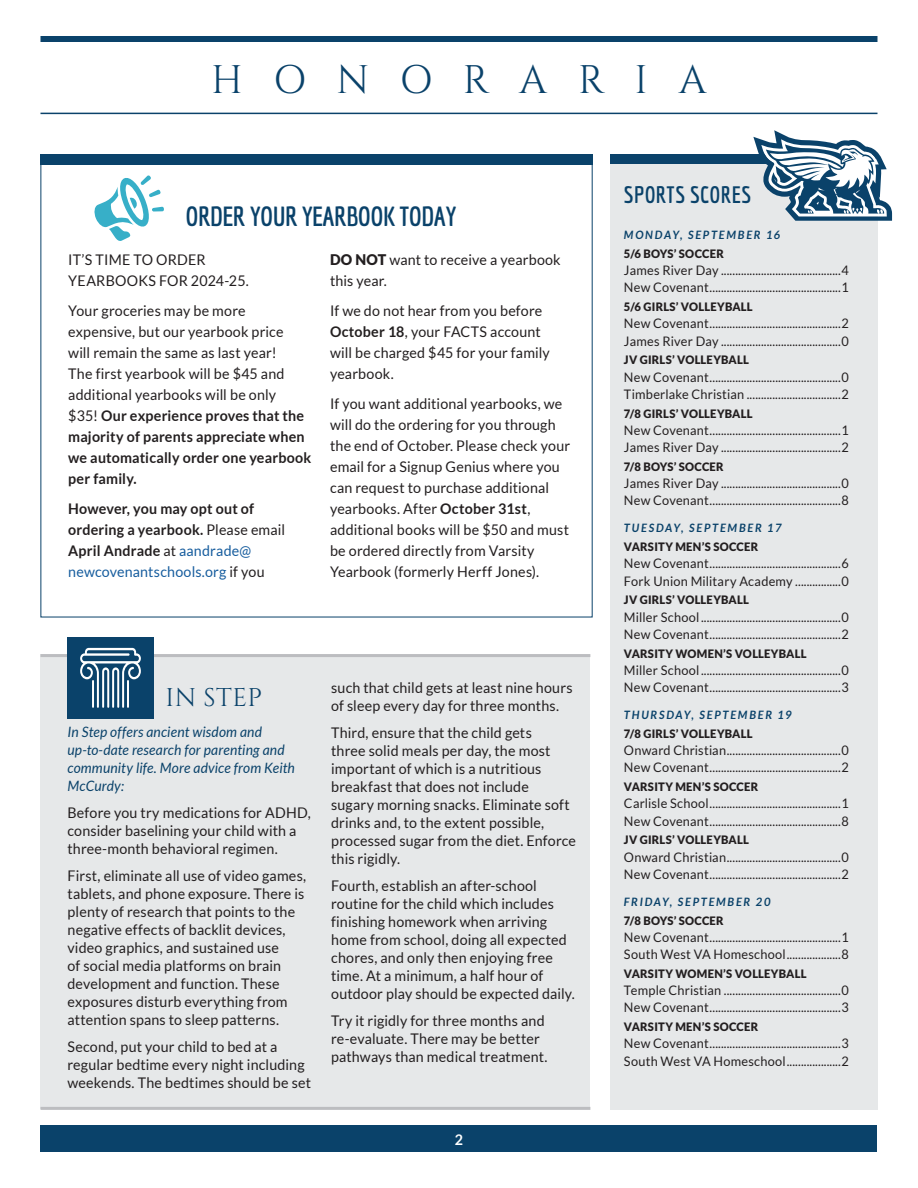
<style>
.page{position:relative;width:918px;height:1188px;background:#fff}
.page>*{position:absolute;margin:0;border:0;box-sizing:border-box;transform-origin:0 0}
.t1{font:39.75px "Cinzel";letter-spacing:.78em;color:#0a426a}
.QN_Title_--_Economica_Bold{font:700 27px "Economica";letter-spacing:-.02em;color:#0a426a}
.QN_Title_--_Cinzel_Reg{font:25.5px "Cinzel";letter-spacing:.02em;color:#0a426a}
.QN_Body_Text{font:700 23.1px "Economica";letter-spacing:.01em;color:#0a426a}
.QN_Body_Text-2{font:14.7px/18px "Lato";letter-spacing:.01em;color:#231f20}
.QN_Body_Text-3{font:700 14.7px/21px "Lato";letter-spacing:.01em;color:#231f20}
.t2{font:700 14.7px "Lato";color:#fff}
.QN_Body_Text-4{font:italic 14.25px/18px "Lato";letter-spacing:.015em;color:#0a426a}
.QN_Sports_--_Scores{font:13.2px "Lato";letter-spacing:.015em;color:#231f20}
.QN_Sports_--_Sport___Division{font:900 11.55px "Lato";letter-spacing:.02em;color:#231f20}
.QN_Sports_--_Date{font:italic 700 11.55px "Lato";letter-spacing:.155em;color:#0a426a;scale:.96 1}
.s1{font-weight:700}
.s2{font-weight:400}
.s3{font-weight:400;color:#175d9e}
.s4{font-weight:900}
</style>
<div class="page">
<div style="left:40px;top:1126px;width:838px;height:26px;background:#0a426a"></div>
<div style="left:40px;top:36px;width:838px;height:6px;background:#0a426a"></div>
<hr style="left:40px;top:113px;width:838px;height:1px;background:#0a426a">
<div style="left:610px;top:164px;width:268px;height:946px;background:#e6e8e9"></div>
<div style="left:610px;top:154px;width:266px;height:10px;background:#0a426a"></div>
<svg style="left:753px;top:130px;width:139px;height:91px"></svg>
<div style="left:40px;top:654px;width:550px;height:454px;background:#e6e8e9"></div>
<hr style="left:40px;top:654px;width:550px;height:3px;background:#bcbdc0">
<hr style="left:40px;top:1107px;width:550px;height:3px;background:#bcbdc0">
<div style="left:68px;top:637px;width:86px;height:82px;background:#0a426a"></div>
<svg style="left:80px;top:648px;width:61px;height:60px"></svg>
<hr style="left:127px;top:680px;width:2px;height:28px;background:#fff">
<hr style="left:92px;top:680px;width:2px;height:28px;background:#fff">
<div style="left:40px;top:154px;width:553px;height:10px;background:#0a426a"></div>
<svg style="left:94px;top:175px;width:70px;height:66px"></svg>
<h1 class="t1" style="left:211px;top:54px;width:497px">HONORARIA</h1>
<p class="QN_Title_--_Economica_Bold" style="left:185px;top:201px;width:273px">ORDER YOUR YEARBOOK TODAY</p>
<p class="QN_Body_Text-2" style="left:68px;top:249px;width:182px;line-height:21px">IT’S TIME TO ORDER<br>YEARBOOKS FOR 2024-25.</p>
<p class="QN_Body_Text-2" style="left:68px;top:300px;width:245px;line-height:21px">Your groceries may be more expensive, but our yearbook price<br>will remain the same as last year!<br>The first yearbook will be $45 and additional yearbooks will be only<br>$35! <span class="s1">Our experience proves that the majority of parents appreciate when we automatically order one yearbook per family.</span></p>
<p class="QN_Body_Text-3" style="left:68px;top:498px;width:218px">However, you may opt out of ordering a yearbook. <span class="s2">Please email<br></span>April Andrade <span class="s2">at</span> <span class="s3">aandrade@ newcovenantschools.org</span> <span class="s2">if you</span></p>
<p class="QN_Body_Text-2" style="left:330px;top:249px;width:232px;line-height:21px"><span class="s4">DO NOT</span> want to receive a yearbook this year.</p>
<p class="QN_Body_Text-2" style="left:330px;top:300px;width:221px;line-height:21px">If we do not hear from you before<br><span class="s1">October 18</span>, your FACTS account will be charged $45 for your family yearbook.</p>
<p class="QN_Body_Text-2" style="left:330px;top:393px;width:242px;line-height:21px">If you want additional yearbooks, we will do the ordering for you through the end of October. Please check your email for a Signup Genius where you can request to purchase additional yearbooks. After <span class="s1">October 31st</span>, additional books will be $50 and must be ordered directly from Varsity Yearbook (formerly Herff Jones).</p>
<p class="QN_Title_--_Cinzel_Reg" style="left:166px;top:681px;width:98px">IN STEP</p>
<p class="QN_Body_Text-4" style="left:68px;top:724px;width:229px">In Step offers ancient wisdom and up-to-date research for parenting and community life. More advice from Keith<br>McCurdy:</p>
<p class="QN_Body_Text-2" style="left:68px;top:804px;width:245px">Before you try medications for ADHD, consider baselining your child with a three-month behavioral regimen.</p>
<p class="QN_Body_Text-2" style="left:68px;top:867px;width:240px">First, eliminate all use of video games, tablets, and phone exposure. There is plenty of research that points to the negative effects of backlit devices, video graphics, and sustained use<br>of social media platforms on brain development and function. These exposures disturb everything from attention spans to sleep patterns.</p>
<p class="QN_Body_Text-2" style="left:68px;top:1038px;width:245px">Second, put your child to bed at a regular bedtime every night including weekends. The bedtimes should be set</p>
<p class="QN_Body_Text-2" style="left:331px;top:678px;width:243px">such that child gets at least nine hours of sleep every day for three months.</p>
<p class="QN_Body_Text-2" style="left:331px;top:723px;width:246px">Third, ensure that the child gets<br>three solid meals per day, the most important of which is a nutritious breakfast that does not include<br>sugary morning snacks. Eliminate soft drinks and, to the extent possible, processed sugar from the diet. Enforce this rigidly.</p>
<p class="QN_Body_Text-2" style="left:331px;top:876px;width:245px">Fourth, establish an after-school routine for the child which includes finishing homework when arriving home from school, doing all expected chores, and only then enjoying free time. At a minimum, a half hour of outdoor play should be expected daily.</p>
<p class="QN_Body_Text-2" style="left:331px;top:1011px;width:218px">Try it rigidly for three months and re-evaluate. There may be better pathways than medical treatment.</p>
<p class="t2" style="left:455px;top:1131px;width:10px">2</p>
<p class="QN_Body_Text" style="left:624px;top:182px;width:129px">SPORTS SCORES</p>
<p class="QN_Sports_--_Date" style="left:624px;top:228px;width:164px">MONDAY, SEPTEMBER 16</p>
<p class="QN_Sports_--_Sport___Division" style="left:624px;top:247px;width:101px">5/6 BOYS’ SOCCER</p>
<p class="QN_Sports_--_Scores" style="left:624px;top:263px;width:227px">James River Day ..........................................4</p>
<p class="QN_Sports_--_Scores" style="left:624px;top:280px;width:227px">New Covenant..............................................1</p>
<p class="QN_Sports_--_Sport___Division" style="left:624px;top:300px;width:130px">5/6 GIRLS’ VOLLEYBALL</p>
<p class="QN_Sports_--_Scores" style="left:624px;top:316px;width:227px">New Covenant..............................................2</p>
<p class="QN_Sports_--_Scores" style="left:624px;top:334px;width:227px">James River Day ..........................................0</p>
<p class="QN_Sports_--_Sport___Division" style="left:624px;top:353px;width:127px">JV GIRLS’ VOLLEYBALL</p>
<p class="QN_Sports_--_Scores" style="left:624px;top:370px;width:227px">New Covenant..............................................0</p>
<p class="QN_Sports_--_Scores" style="left:624px;top:387px;width:227px">Timberlake Christian .................................2</p>
<p class="QN_Sports_--_Sport___Division" style="left:624px;top:407px;width:130px">7/8 GIRLS’ VOLLEYBALL</p>
<p class="QN_Sports_--_Scores" style="left:624px;top:423px;width:227px">New Covenant..............................................1</p>
<p class="QN_Sports_--_Scores" style="left:624px;top:440px;width:227px">James River Day ..........................................2</p>
<p class="QN_Sports_--_Sport___Division" style="left:624px;top:460px;width:101px">7/8 BOYS’ SOCCER</p>
<p class="QN_Sports_--_Scores" style="left:624px;top:476px;width:227px">James River Day ..........................................0</p>
<p class="QN_Sports_--_Scores" style="left:624px;top:493px;width:227px">New Covenant..............................................8</p>
<p class="QN_Sports_--_Date" style="left:624px;top:522px;width:166px">TUESDAY, SEPTEMBER 17</p>
<p class="QN_Sports_--_Sport___Division" style="left:624px;top:540px;width:136px">VARSITY MEN’S SOCCER</p>
<p class="QN_Sports_--_Scores" style="left:624px;top:556px;width:227px">New Covenant..............................................6</p>
<p class="QN_Sports_--_Scores" style="left:624px;top:574px;width:227px">Fork Union Military Academy ................0</p>
<p class="QN_Sports_--_Sport___Division" style="left:624px;top:593px;width:127px">JV GIRLS’ VOLLEYBALL</p>
<p class="QN_Sports_--_Scores" style="left:624px;top:610px;width:227px">Miller School .................................................0</p>
<p class="QN_Sports_--_Scores" style="left:624px;top:627px;width:227px">New Covenant..............................................2</p>
<p class="QN_Sports_--_Sport___Division" style="left:624px;top:647px;width:184px">VARSITY WOMEN’S VOLLEYBALL</p>
<p class="QN_Sports_--_Scores" style="left:624px;top:663px;width:227px">Miller School .................................................0</p>
<p class="QN_Sports_--_Scores" style="left:624px;top:680px;width:227px">New Covenant..............................................3</p>
<p class="QN_Sports_--_Date" style="left:624px;top:708px;width:176px">THURSDAY, SEPTEMBER 19</p>
<p class="QN_Sports_--_Sport___Division" style="left:624px;top:727px;width:130px">7/8 GIRLS’ VOLLEYBALL</p>
<p class="QN_Sports_--_Scores" style="left:624px;top:743px;width:227px">Onward Christian........................................0</p>
<p class="QN_Sports_--_Scores" style="left:624px;top:760px;width:227px">New Covenant..............................................2</p>
<p class="QN_Sports_--_Sport___Division" style="left:624px;top:780px;width:136px">VARSITY MEN’S SOCCER</p>
<p class="QN_Sports_--_Scores" style="left:624px;top:796px;width:227px">Carlisle School..............................................1</p>
<p class="QN_Sports_--_Scores" style="left:624px;top:814px;width:227px">New Covenant..............................................8</p>
<p class="QN_Sports_--_Sport___Division" style="left:624px;top:833px;width:127px">JV GIRLS’ VOLLEYBALL</p>
<p class="QN_Sports_--_Scores" style="left:624px;top:850px;width:227px">Onward Christian........................................0</p>
<p class="QN_Sports_--_Scores" style="left:624px;top:867px;width:227px">New Covenant..............................................2</p>
<p class="QN_Sports_--_Date" style="left:624px;top:895px;width:154px">FRIDAY, SEPTEMBER 20</p>
<p class="QN_Sports_--_Sport___Division" style="left:624px;top:914px;width:101px">7/8 BOYS’ SOCCER</p>
<p class="QN_Sports_--_Scores" style="left:624px;top:930px;width:227px">New Covenant..............................................1</p>
<p class="QN_Sports_--_Scores" style="left:624px;top:947px;width:227px">South West VA Homeschool...................8</p>
<p class="QN_Sports_--_Sport___Division" style="left:624px;top:967px;width:184px">VARSITY WOMEN’S VOLLEYBALL</p>
<p class="QN_Sports_--_Scores" style="left:624px;top:983px;width:227px">Temple Christian .........................................0</p>
<p class="QN_Sports_--_Scores" style="left:624px;top:1000px;width:227px">New Covenant..............................................3</p>
<p class="QN_Sports_--_Sport___Division" style="left:624px;top:1020px;width:136px">VARSITY MEN’S SOCCER</p>
<p class="QN_Sports_--_Scores" style="left:624px;top:1036px;width:227px">New Covenant..............................................3</p>
<p class="QN_Sports_--_Scores" style="left:624px;top:1054px;width:227px">South West VA Homeschool...................2</p>
</div>
